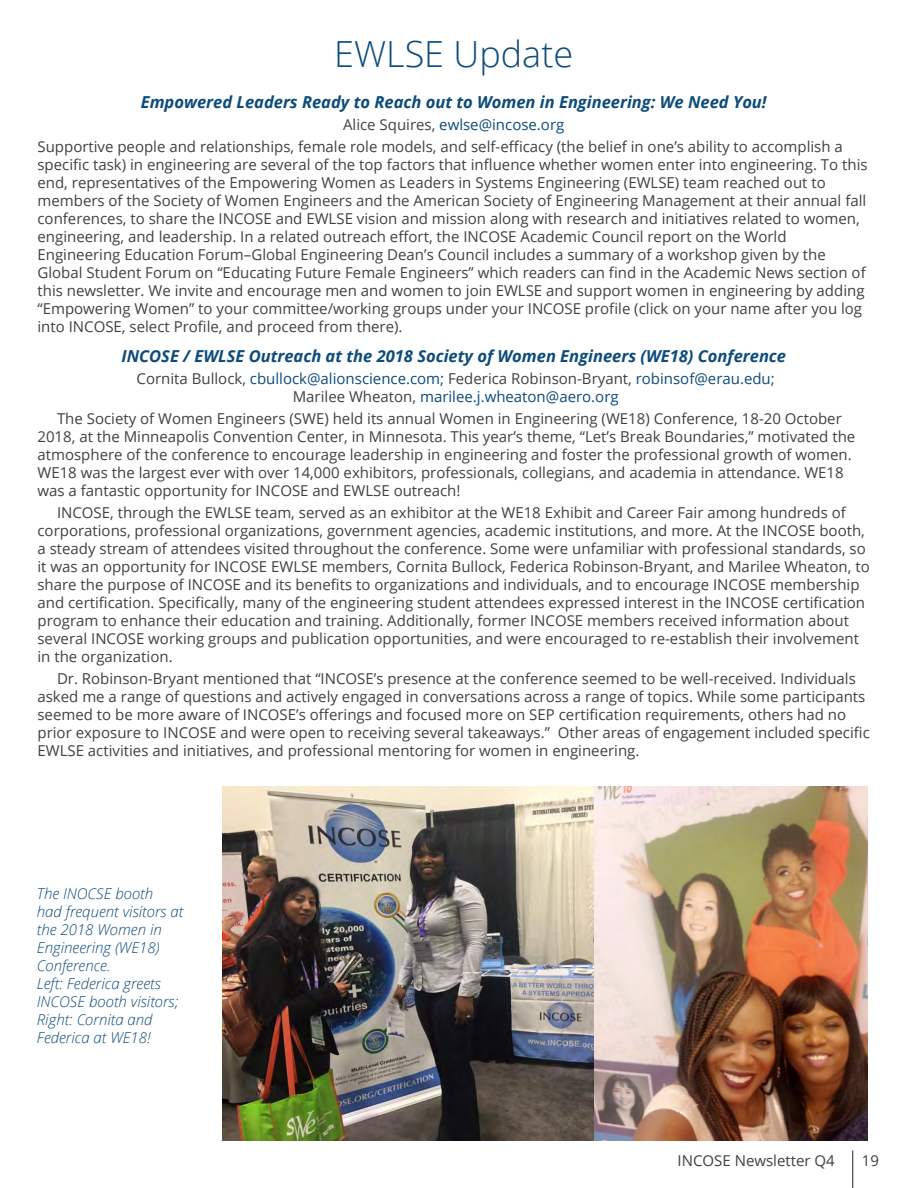
<style>
.page{position:relative;width:918px;height:1188px;background:#fff}
.page>*{position:absolute;margin:0;border:0;box-sizing:border-box;transform-origin:0 0}
.Page_Title{font:300 36px "Open Sans";color:#0c4b7a}
.Page_Title-2{font:italic 700 16.5px "Open Sans";color:#0c4b7a}
.Page_Title-3{font:15px/18px "Open Sans";color:#414042}
.t1{font:italic 300 15px/18px "Open Sans";color:#0c4b7a}
.Page_Title-4{font:15px/18px "Open Sans";color:#0c4b7a;text-align:center}
.t2{font:15px "Open Sans";color:#413f41}
.s1{color:#0c4b7a}
.s2{color:#414042}
</style>
<div class="page">
<hr style="left:853px;top:1150px;width:1px;height:38px;background:#231f20">
<img style="left:222px;top:787px;width:372px;height:354px">
<img style="left:594px;top:787px;width:273px;height:354px">
<p class="Page_Title" style="left:334px;top:30px;width:240px">EWLSE Update</p>
<p class="Page_Title-2" style="left:141px;top:90px;width:627px">Empowered Leaders Ready to Reach out to Women in Engineering: We Need You!</p>
<p class="Page_Title-3" style="left:38px;top:113px;width:807px;line-height:21.8px;text-indent:306px">Alice Squires, <span class="s1">ewlse@incose.org<br></span>Supportive people and relationships, female role models, and self-efficacy (the belief in one’s ability to accomplish a</p>
<p class="Page_Title-3" style="left:38px;top:155px;width:832px">specific task) in engineering are several of the top factors that influence whether women enter into engineering. To this end, representatives of the Empowering Women as Leaders in Systems Engineering (EWLSE) team reached out to members of the Society of Women Engineers and the American Society of Engineering Management at their annual fall conferences, to share the INCOSE and EWLSE vision and mission along with research and initiatives related to women, engineering, and leadership. In a related outreach effort, the INCOSE Academic Council report on the World Engineering Education Forum–Global Engineering Dean’s Council includes a summary of a workshop given by the Global Student Forum on “Educating Future Female Engineers” which readers can find in the Academic News section of this newsletter. We invite and encourage men and women to join EWLSE and support women in engineering by adding “Empowering Women” to your committee/working groups under your INCOSE profile (click on your name after you log into INCOSE, select Profile, and proceed from there).</p>
<p class="Page_Title-2" style="left:121px;top:344px;width:666px">INCOSE / EWLSE Outreach at the 2018 Society of Women Engineers (WE18) Conference</p>
<p class="Page_Title-4" style="left:137px;top:370px;width:640px"><span class="s2">Cornita Bullock,</span> cbullock@alionscience.com; <span class="s2">Federica Robinson-Bryant,</span> robinsof@erau.edu;<br><span class="s2">Marilee Wheaton,</span> marilee.j.wheaton@aero.org</p>
<p class="Page_Title-3" style="left:38px;top:409px;width:819px;text-indent:20px">The Society of Women Engineers (SWE) held its annual Women in Engineering (WE18) Conference, 18-20 October 2018, at the Minneapolis Convention Center, in Minnesota. This year’s theme, “Let’s Break Boundaries,” motivated the atmosphere of the conference to encourage leadership in engineering and foster the professional growth of women.<br>WE18 was the largest ever with over 14,000 exhibitors, professionals, collegians, and academia in attendance. WE18 was a fantastic opportunity for INCOSE and EWLSE outreach!</p>
<p class="Page_Title-3" style="left:38px;top:503px;width:834px;text-indent:20px">INCOSE, through the EWLSE team, served as an exhibitor at the WE18 Exhibit and Career Fair among hundreds of corporations, professional organizations, government agencies, academic institutions, and more. At the INCOSE booth, a steady stream of attendees visited throughout the conference. Some were unfamiliar with professional standards, so it was an opportunity for INCOSE EWLSE members, Cornita Bullock, Federica Robinson-Bryant, and Marilee Wheaton, to share the purpose of INCOSE and its benefits to organizations and individuals, and to encourage INCOSE membership and certification. Specifically, many of the engineering student attendees expressed interest in the INCOSE certification program to enhance their education and training. Additionally, former INCOSE members received information about several INCOSE working groups and publication opportunities, and were encouraged to re-establish their involvement in the organization.</p>
<p class="Page_Title-3" style="left:38px;top:669px;width:834px;text-indent:20px">Dr. Robinson-Bryant mentioned that “INCOSE’s presence at the conference seemed to be well-received. Individuals asked me a range of questions and actively engaged in conversations across a range of topics. While some participants seemed to be more aware of INCOSE’s offerings and focused more on SEP certification requirements, others had no prior exposure to INCOSE and were open to receiving several takeaways.” Other areas of engagement included specific EWLSE activities and initiatives, and professional mentoring for women in engineering.</p>
<p class="t1" style="left:37px;top:884px;width:148px">The INOCSE booth<br>had frequent visitors at the 2018 Women in<br>Engineering (WE18)<br>Conference.<br>Left: Federica greets<br>INCOSE booth visitors;<br>Right: Cornita and<br>Federica at WE18!</p>
<p class="t2" style="left:862px;top:1151px;width:19px">19</p>
</div>
